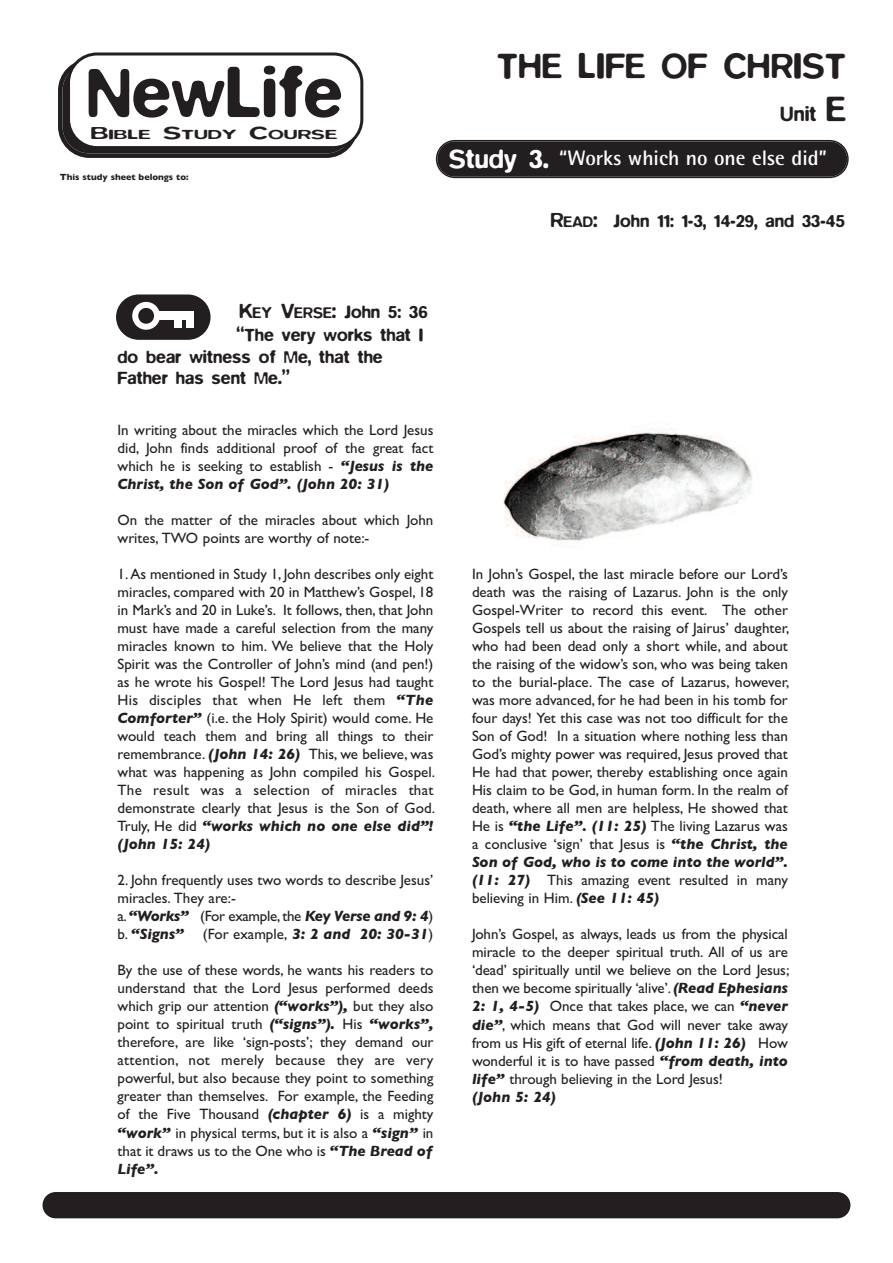
<style>
.page{position:relative;width:893px;height:1263px;background:#fff}
.page>*{position:absolute;margin:0;border:0;box-sizing:border-box;transform-origin:0 0}
.t1{font:500 72px "Blur";color:#231f20}
.t2{font:500 36px "Blur";color:#231f20}
.t3{font:700 21px "Rotis Semi Sans";color:#fff}
.t4{font:500 21px "Blur";color:#231f20}
.t5{font:500 18px "Blur";color:#231f20}
.t6{font:15px/18px "Gill Sans";letter-spacing:-.005em;color:#231f20;text-align:justify}
.t7{font:italic 700 15px "Gill Sans";color:#231f20}
.t8{font:500 13.5px "Blur";color:#231f20;scale:1.6 1}
.t9{font:700 9px "Gill Sans";color:#231f20}
.s1{font-size:18px}
.s2{font-size:36px}
.s3{font-family:"Blur";font-weight:500;font-size:27px}
.s4{font-size:21px}
.s5{font-size:15.75px}
.s6{font-weight:700;font-style:italic}
.s7{font-weight:400;font-style:normal}
</style>
<div class="page">
<svg style="left:436px;top:140px;width:413px;height:38px;background:#2a2627"></svg>
<svg style="left:58px;top:52px;width:305px;height:106px"></svg>
<div style="left:116px;top:294px;width:95px;height:46px;background:#231f20;border-radius:23px"></div>
<svg style="left:132px;top:302px;width:28px;height:28px"></svg>
<div style="left:159px;top:311px;width:34px;height:9px;background:#fff"></div>
<div style="left:186px;top:320px;width:7px;height:7px;background:#fff"></div>
<div style="left:174px;top:320px;width:7px;height:8px;background:#fff"></div>
<div style="left:43px;top:1192px;width:807px;height:26px;background:#231f20;border-radius:13px"></div>
<img style="left:503px;top:424px;width:249px;height:120px">
<h1 class="t1" style="left:86px;top:50px;width:258px">NewLife</h1>
<p class="t8" style="left:91px;top:126px;width:156px"><span class="s1">B</span>IBLE <span class="s1">S</span>TUDY <span class="s1">C</span>OURSE</p>
<p class="t9" style="left:60px;top:172px;width:130px">This study sheet belongs to:</p>
<h2 class="t2" style="left:497px;top:44px;width:350px">THE LIFE OF CHRIST</h2>
<h3 class="t4" style="left:780px;top:101px;width:67px">Unit <span class="s2">E</span></h3>
<h3 class="t3" style="left:449px;top:151px;width:380px"><span class="s3">Study 3.</span> “Works which no one else did”</h3>
<p class="t5" style="left:550px;top:210px;width:296px"><span class="s4">R</span><span class="s5">EAD</span><span class="s4">:</span> John 11: 1-3, 14-29, and 33-45</p>
<p class="t5" style="left:239px;top:301px;width:190px"><span class="s4">K</span><span class="s5">EY</span> <span class="s4">V</span><span class="s5">ERSE</span><span class="s4">:</span> John 5: 36</p>
<p class="t5" style="left:236px;top:324px;width:189px">“The very works that I</p>
<p class="t5" style="left:118px;top:346px;width:267px">do bear witness of Me, that the</p>
<p class="t5" style="left:118px;top:367px;width:174px">Father has sent Me.”</p>
<p class="t6" style="left:118px;top:420px;width:317px">In writing about the miracles which the Lord Jesus did, John finds additional proof of the great fact which he is seeking to establish - <span class="s6">“Jesus is the Christ, the Son of God”. (John 20: 31)</span></p>
<p class="t6" style="left:118px;top:511px;width:317px">On the matter of the miracles about which John writes, TWO points are worthy of note:-</p>
<p class="t6" style="left:118px;top:565px;width:319px">1.As mentioned in Study 1, John describes only eight miracles, compared with 20 in Matthew’s Gospel, 18 in Mark’s and 20 in Luke’s. It follows, then, that John must have made a careful selection from the many miracles known to him. We believe that the Holy Spirit was the Controller of John’s mind (and pen!) as he wrote his Gospel! The Lord Jesus had taught His disciples that when He left them <span class="s6">“The Comforter”</span> (i.e. the Holy Spirit) would come. He would teach them and bring all things to their remembrance. <span class="s6">(John 14: 26)</span> This, we believe, was what was happening as John compiled his Gospel.<br>The result was a selection of miracles that demonstrate clearly that Jesus is the Son of God.<br>Truly, He did <span class="s6">“works which no one else did”! (John 15: 24)</span></p>
<p class="t6" style="left:118px;top:871px;width:317px;text-align:left">2. John frequently uses two words to describe Jesus’ miracles. They are:-<br>a.<span class="s6">“Works”</span> (For example,the <span class="s6">Key Verse and 9: 4</span>) b. <span class="s6">“Signs”</span></p>
<p class="t7" style="left:203px;top:925px;width:232px"><span class="s7">(For example,</span> 3: 2 and 20: 30-31<span class="s7">)</span></p>
<p class="t6" style="left:118px;top:961px;width:317px">By the use of these words, he wants his readers to understand that the Lord Jesus performed deeds which grip our attention <span class="s6">(“works”),</span> but they also point to spiritual truth <span class="s6">(“signs”).</span> His <span class="s6">“works”, </span>therefore, are like ‘sign-posts’; they demand our attention, not merely because they are very powerful, but also because they point to something greater than themselves. For example, the Feeding of the Five Thousand <span class="s6">(chapter 6)</span> is a mighty <span class="s6">“work”</span> in physical terms, but it is also a <span class="s6">“sign”</span> in that it draws us to the One who is <span class="s6">“The Bread of Life”.</span></p>
<p class="t6" style="left:472px;top:565px;width:319px">In John’s Gospel, the last miracle before our Lord’s death was the raising of Lazarus. John is the only Gospel-Writer to record this event. The other Gospels tell us about the raising of Jairus’ daughter, who had been dead only a short while, and about the raising of the widow’s son, who was being taken to the burial-place. The case of Lazarus, however, was more advanced, for he had been in his tomb for four days! Yet this case was not too difficult for the Son of God! In a situation where nothing less than God’s mighty power was required, Jesus proved that He had that power, thereby establishing once again His claim to be God, in human form. In the realm of death, where all men are helpless, He showed that He is <span class="s6">“the Life”. (11: 25)</span> The living Lazarus was a conclusive ‘sign’ that Jesus is <span class="s6">“the Christ, the Son of God, who is to come into the world”. (11: 27)</span> This amazing event resulted in many believing in Him. <span class="s6">(See 11: 45)</span></p>
<p class="t6" style="left:472px;top:925px;width:319px;text-align:left">John’s Gospel, as always, leads us from the physical miracle to the deeper spiritual truth. All of us are ‘dead’ spiritually until we believe on the Lord Jesus; then we become spiritually ‘alive’.<span class="s6">(Read Ephesians 2: 1, 4-5)</span> Once that takes place, we can <span class="s6">“never die”</span>, which means that God will never take away from us His gift of eternal life. <span class="s6">(John 11: 26)</span> How wonderful it is to have passed <span class="s6">“from death, into life”</span> through believing in the Lord Jesus!<br><span class="s6">(John 5: 24)</span></p>
</div>
